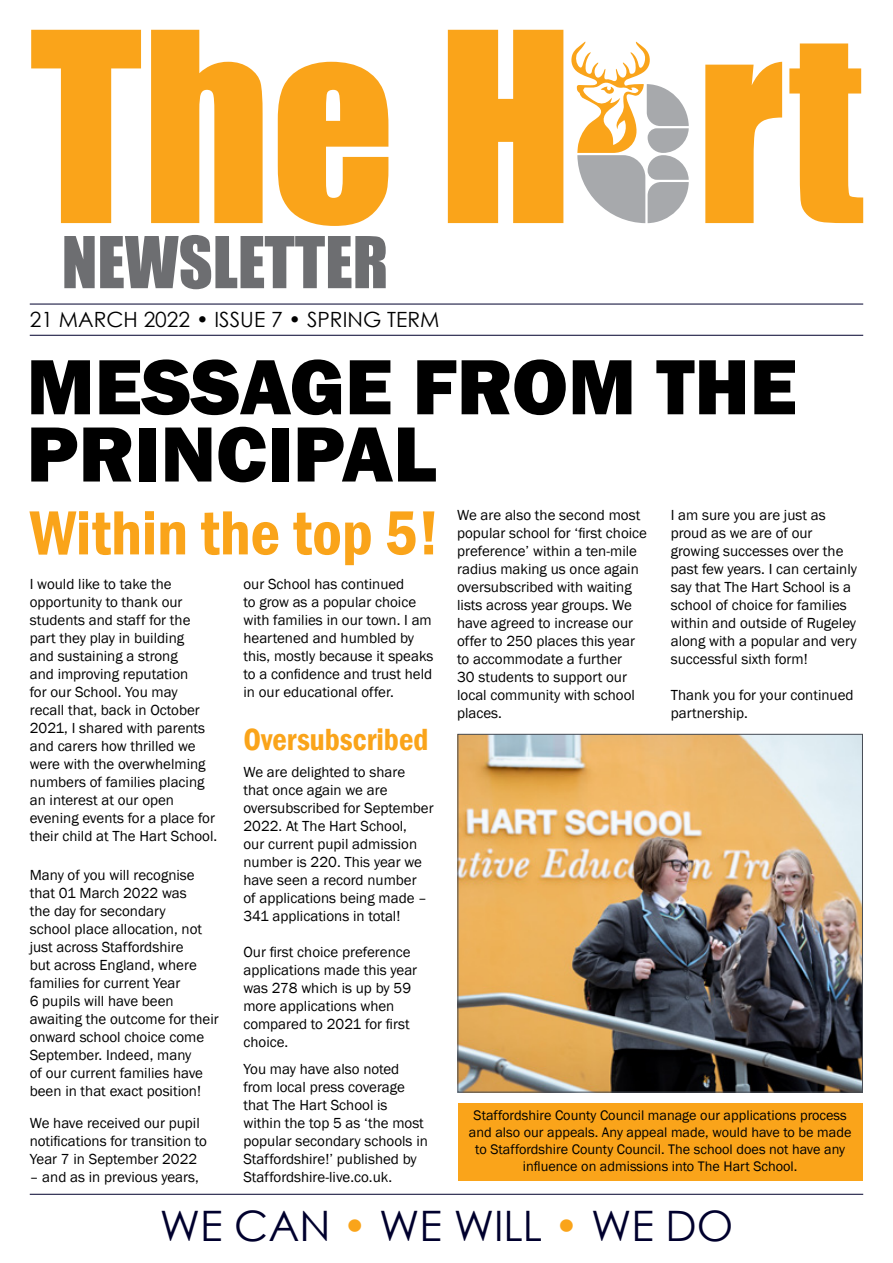
<style>
.page{position:relative;width:893px;height:1263px;background:#fff}
.page>*{position:absolute;margin:0;border:0;box-sizing:border-box;transform-origin:0 0}
.t1{font:244.5px "Impact";color:#faa41a}
.t2{font:800 81px/67.2px "Franklin Gothic";color:#000}
.t3{font:66px "Impact";color:#6d6e71}
.t4{font:600 condensed 64.5px "Franklin Gothic";color:#faa41a}
.t5{font:42px "Century Gothic";color:#00002d}
.t6{font:600 condensed 31.5px "Franklin Gothic";color:#faa41a}
.t7{font:21px "Century Gothic";color:#000}
.t8{font:15px/18px "Franklin Gothic";color:#000}
.t9{font:14.25px/17.1px "Franklin Gothic";color:#000;text-align:center}
.s1{color:#faa41a}
</style>
<div class="page">
<hr style="left:30px;top:1194px;width:833px;height:1px;background:#00002d">
<hr style="left:30px;top:304px;width:833px;height:1px;background:#00002d">
<hr style="left:30px;top:335px;width:833px;height:1px;background:#00002d">
<svg style="left:571px;top:42px;width:118px;height:181px"></svg>
<div style="left:458px;top:1103px;width:404px;height:78px;background:#faa41a"></div>
<img style="left:459px;top:736px;width:402px;height:354px">
<div style="left:457px;top:734px;width:406px;height:358px;border:1px solid #474c55"></div>
<h1 class="t1" style="left:30px;top:-63px;width:835px">The Hart</h1>
<h3 class="t3" style="left:62px;top:211px;width:328px">NEWSLETTER</h3>
<h3 class="t7" style="left:30px;top:305px;width:411px">21 MARCH 2022 • ISSUE 7 • SPRING TERM</h3>
<h2 class="t2" style="left:27px;top:353px;width:772px">MESSAGE FROM THE<br>PRINCIPAL</h2>
<h3 class="t4" style="left:30px;top:490px;width:411px">Within the top 5!</h3>
<p class="t8" style="left:671px;top:506px;width:188px">I am sure you are just as proud as we are of our growing successes over the past few years. I can certainly say that The Hart School is a school of choice for families within and outside of Rugeley along with a popular and very successful sixth form!</p>
<p class="t8" style="left:671px;top:686px;width:184px">Thank you for your continued partnership.</p>
<p class="t8" style="left:457px;top:506px;width:191px">We are also the second most popular school for ‘first choice preference’ within a ten-mile radius making us once again oversubscribed with waiting lists across year groups. We have agreed to increase our offer to 250 places this year to accommodate a further<br>30 students to support our local community with school places.</p>
<p class="t8" style="left:243px;top:575px;width:192px">our School has continued<br>to grow as a popular choice with families in our town. I am heartened and humbled by this, mostly because it speaks to a confidence and trust held in our educational offer.</p>
<h3 class="t6" style="left:243px;top:718px;width:187px">Oversubscribed</h3>
<p class="t8" style="left:243px;top:763px;width:192px">We are delighted to share that once again we are oversubscribed for September<br>2022. At The Hart School,<br>our current pupil admission number is 220. This year we have seen a record number<br>of applications being made –<br>341 applications in total!</p>
<p class="t8" style="left:243px;top:943px;width:175px">Our first choice preference applications made this year was 278 which is up by 59 more applications when compared to 2021 for first choice.</p>
<p class="t8" style="left:243px;top:1060px;width:186px">You may have also noted from local press coverage that The Hart School is within the top 5 as ‘the most popular secondary schools in<br>Staffordshire!’ published by<br>Staffordshire-live.co.uk.</p>
<p class="t8" style="left:30px;top:575px;width:189px">I would like to take the opportunity to thank our students and staff for the part they play in building<br>and sustaining a strong<br>and improving reputation<br>for our School. You may<br>recall that, back in October<br>2021, I shared with parents and carers how thrilled we were with the overwhelming numbers of families placing an interest at our open evening events for a place for their child at The Hart School.</p>
<p class="t8" style="left:30px;top:866px;width:191px">Many of you will recognise that 01 March 2022 was<br>the day for secondary<br>school place allocation, not just across Staffordshire<br>but across England, where families for current Year<br>6 pupils will have been awaiting the outcome for their onward school choice come<br>September. Indeed, many<br>of our current families have been in that exact position!</p>
<p class="t8" style="left:30px;top:1114px;width:179px">We have received our pupil notifications for transition to<br>Year 7 in September 2022</p>
<p class="t8" style="left:30px;top:1168px;width:171px">– and as in previous years,</p>
<p class="t9" style="left:469px;top:1107px;width:384px">Staffordshire County Council manage our applications process and also our appeals. Any appeal made, would have to be made to Staffordshire County Council. The school does not have any influence on admissions into The Hart School.</p>
<h3 class="t5" style="left:160px;top:1197px;width:575px">WE CAN <span class="s1">•</span> WE WILL <span class="s1">•</span> WE DO</h3>
</div>
